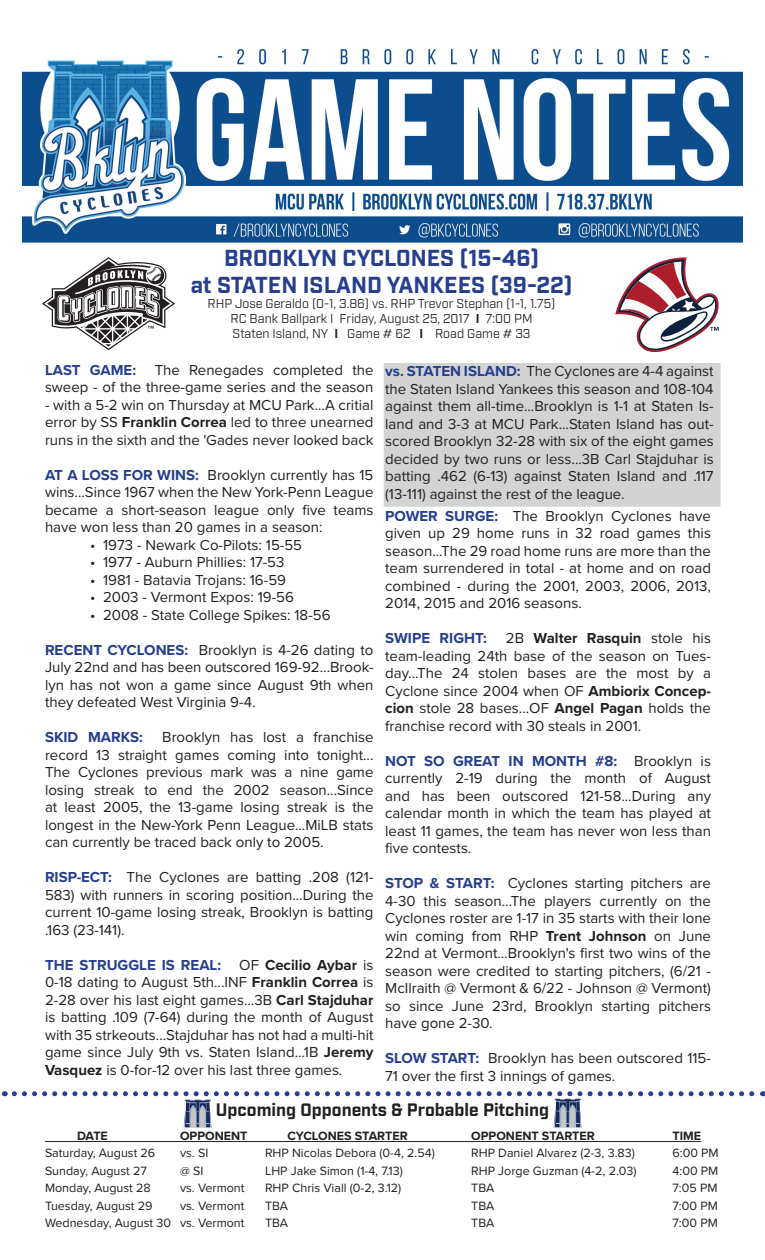
<style>
.page{position:relative;width:765px;height:1260px;background:#fff}
.page>*{position:absolute;margin:0;border:0;box-sizing:border-box;transform-origin:0 0}
.t1{font:700 22.5px/27px "Industry";color:#253f8e;text-align:center}
.t2{font:700 17.5px "Industry";color:#231f20}
.t3{font:15px/17.5px "Proxima Nova";color:#231f20;text-align:justify}
.t4{font:700 15px "Proxima Nova";color:#253f8e}
.t5{font:12.5px "Proxima Nova";color:#231f20}
.t6{font:12.5px/15px "Industry";color:#231f20;text-align:center}
.t7{font:700 12.5px "Proxima Nova";color:#231f20}
.s1{font-weight:700}
.s2{font-weight:700;color:#253f8e}
</style>
<div class="page">
<div style="left:384px;top:364px;width:336px;height:142px;background:#d3d3d3"></div>
<img style="left:22px;top:48px;width:720px;height:195px">
<svg style="left:42px;top:257px;width:133px;height:94px"></svg>
<svg style="left:615px;top:257px;width:104px;height:96px"></svg>
<svg style="left:14px;top:1091px;width:749px;height:5px"></svg>
<hr style="left:45px;top:1141px;width:656px;height:1px;background:#231f20">
<img style="left:184px;top:1099px;width:28px;height:29px">
<img style="left:554px;top:1099px;width:28px;height:29px">
<h1 class="t1" style="left:191px;top:245px;width:383px">BROOKLYN CYCLONES (15-46)<br>at STATEN ISLAND YANKEES (39-22)</h1>
<p class="t6" style="left:208px;top:296px;width:349px">RHP Jose Geraldo (0-1, 3.86) vs. RHP Trevor Stephan (1-1, 1.75)<br>RC Bank Ballpark I Friday, August 25, 2017 <span class="s1">I</span> 7:00 PM<br>Staten Island, NY <span class="s1">I</span> Game # 62 <span class="s1">I</span> Road Game # 33</p>
<p class="t3" style="left:45px;top:361px;width:330px"><span class="s2">LAST GAME:</span> The Renegades completed the sweep - of the three-game series and the season</p>
<p class="t3" style="left:45px;top:396px;width:330px">- with a 5-2 win on Thursday at MCU Park...A critial error by SS <span class="s1">Franklin Correa</span> led to three unearned runs in the sixth and the 'Gades never looked back</p>
<p class="t3" style="left:45px;top:466px;width:330px"><span class="s2">AT A LOSS FOR WINS:</span> Brooklyn currently has 15 wins...Since 1967 when the New York-Penn League became a short-season league only five teams have won less than 20 games in a season:</p>
<p class="t3" style="left:90px;top:536px;width:214px">• 1973 - Newark Co-Pilots: 15-55</p>
<p class="t3" style="left:90px;top:554px;width:196px">• 1977 - Auburn Phillies: 17-53</p>
<p class="t3" style="left:90px;top:571px;width:198px">• 1981 - Batavia Trojans: 16-59</p>
<p class="t3" style="left:90px;top:589px;width:205px">• 2003 - Vermont Expos: 19-56</p>
<p class="t3" style="left:90px;top:606px;width:242px">• 2008 - State College Spikes: 18-56</p>
<p class="t3" style="left:45px;top:641px;width:330px"><span class="s2">RECENT CYCLONES:</span> Brooklyn is 4-26 dating to July 22nd and has been outscored 169-92...Brook&shy;lyn has not won a game since August 9th when they defeated West Virginia 9-4.</p>
<p class="t4" style="left:45px;top:728px;width:100px">SKID MARKS:</p>
<p class="t3" style="left:45px;top:729px;width:330px;text-indent:117px">Brooklyn has lost a franchise record 13 straight games coming into tonight...<br>The Cyclones previous mark was a nine game losing streak to end the 2002 season...Since at least 2005, the 13-game losing streak is the longest in the New-York Penn League...MiLB stats can currently be traced back only to 2005.</p>
<p class="t3" style="left:45px;top:869px;width:330px"><span class="s2">RISP-ECT:</span> The Cyclones are batting .208 (121- 583) with runners in scoring position...During the current 10-game losing streak, Brooklyn is batting .163 (23-141).</p>
<p class="t3" style="left:45px;top:956px;width:330px"><span class="s2">THE STRUGGLE IS REAL:</span> OF <span class="s1">Cecilio Aybar</span> is 0-18 dating to August 5th...INF <span class="s1">Franklin Correa</span> is 2-28 over his last eight games...3B <span class="s1">Carl Stajduhar </span>is batting .109 (7-64) during the month of August with 35 strkeouts...Stajduhar has not had a multi-hit game since July 9th vs. Staten Island...1B <span class="s1">Jeremy Vasquez</span> is 0-for-12 over his last three games.</p>
<p class="t3" style="left:385px;top:363px;width:330px"><span class="s2">vs. STATEN ISLAND:</span> The Cyclones are 4-4 against the Staten Island Yankees this season and 108-104 against them all-time...Brooklyn is 1-1 at Staten Is&shy;land and 3-3 at MCU Park...Staten Island has out&shy;scored Brooklyn 32-28 with six of the eight games decided by two runs or less...3B Carl Stajduhar is batting .462 (6-13) against Staten Island and .117 (13-111) against the rest of the league.</p>
<p class="t3" style="left:385px;top:507px;width:327px"><span class="s2">POWER SURGE:</span> The Brooklyn Cyclones have given up 29 home runs in 32 road games this season...The 29 road home runs are more than the team surrendered in total - at home and on road combined - during the 2001, 2003, 2006, 2013, 2014, 2015 and 2016 seasons.</p>
<p class="t4" style="left:385px;top:629px;width:103px">SWIPE RIGHT:</p>
<p class="t3" style="left:385px;top:630px;width:327px;text-indent:121px">2B <span class="s1">Walter Rasquin</span> stole his team-leading 24th base of the season on Tues&shy;day...The 24 stolen bases are the most by a Cyclone since 2004 when OF <span class="s1">Ambiorix Concep&shy;cion</span> stole 28 bases...OF <span class="s1">Angel Pagan</span> holds the franchise record with 30 steals in 2001.</p>
<p class="t3" style="left:385px;top:752px;width:327px"><span class="s2">NOT SO GREAT IN MONTH #8:</span> Brooklyn is currently 2-19 during the month of August and has been outscored 121-58...During any calendar month in which the team has played at least 11 games, the team has never won less than five contests.</p>
<p class="t3" style="left:385px;top:875px;width:327px"><span class="s2">STOP &amp; START:</span> Cyclones starting pitchers are 4-30 this season...The players currently on the Cyclones roster are 1-17 in 35 starts with their lone win coming from RHP <span class="s1">Trent Johnson</span> on June 22nd at Vermont...Brooklyn's first two wins of the season were credited to starting pitchers, (6/21 - McIlraith @ Vermont &amp; 6/22 - Johnson @ Vermont) so since June 23rd, Brooklyn starting pitchers have gone 2-30.</p>
<p class="t3" style="left:385px;top:1050px;width:327px"><span class="s2">SLOW START:</span> Brooklyn has been outscored 115-<br>71 over the first 3 innings of games.</p>
<p class="t2" style="left:216px;top:1100px;width:335px">Upcoming Opponents &amp; Probable Pitching</p>
<p class="t7" style="left:77px;top:1128px;width:32px">DATE</p>
<p class="t7" style="left:180px;top:1128px;width:69px">OPPONENT</p>
<p class="t7" style="left:288px;top:1128px;width:122px">CYCLONES STARTER</p>
<p class="t7" style="left:471px;top:1128px;width:125px">OPPONENT STARTER</p>
<p class="t7" style="left:673px;top:1128px;width:30px">TIME</p>
<p class="t5" style="left:45px;top:1146px;width:112px">Saturday, August 26</p>
<p class="t5" style="left:180px;top:1146px;width:30px">vs. SI</p>
<p class="t5" style="left:265px;top:1146px;width:171px">RHP Nicolas Debora (0-4, 2.54)</p>
<p class="t5" style="left:471px;top:1146px;width:165px">RHP Daniel Alvarez (2-3, 3.83)</p>
<p class="t5" style="left:673px;top:1146px;width:48px">6:00 PM</p>
<p class="t5" style="left:45px;top:1163px;width:103px">Sunday, August 27</p>
<p class="t5" style="left:180px;top:1163px;width:25px">@ SI</p>
<p class="t5" style="left:265px;top:1163px;width:139px">LHP Jake Simon (1-4, 7.13)</p>
<p class="t5" style="left:471px;top:1163px;width:167px">RHP Jorge Guzman (4-2, 2.03)</p>
<p class="t5" style="left:673px;top:1163px;width:47px">4:00 PM</p>
<p class="t5" style="left:45px;top:1181px;width:107px">Monday, August 28</p>
<p class="t5" style="left:180px;top:1181px;width:66px">vs. Vermont</p>
<p class="t5" style="left:265px;top:1181px;width:138px">RHP Chris Viall (0-2, 3.12)</p>
<p class="t5" style="left:471px;top:1181px;width:25px">TBA</p>
<p class="t5" style="left:673px;top:1181px;width:47px">7:05 PM</p>
<p class="t5" style="left:45px;top:1198px;width:109px">Tuesday, August 29</p>
<p class="t5" style="left:180px;top:1198px;width:66px">vs. Vermont</p>
<p class="t5" style="left:265px;top:1198px;width:25px">TBA</p>
<p class="t5" style="left:471px;top:1198px;width:25px">TBA</p>
<p class="t5" style="left:673px;top:1198px;width:47px">7:00 PM</p>
<p class="t5" style="left:45px;top:1216px;width:201px">Wednesday, August 30 vs. Vermont</p>
<p class="t5" style="left:265px;top:1216px;width:25px">TBA</p>
<p class="t5" style="left:471px;top:1216px;width:25px">TBA</p>
<p class="t5" style="left:673px;top:1216px;width:47px">7:00 PM</p>
</div>
